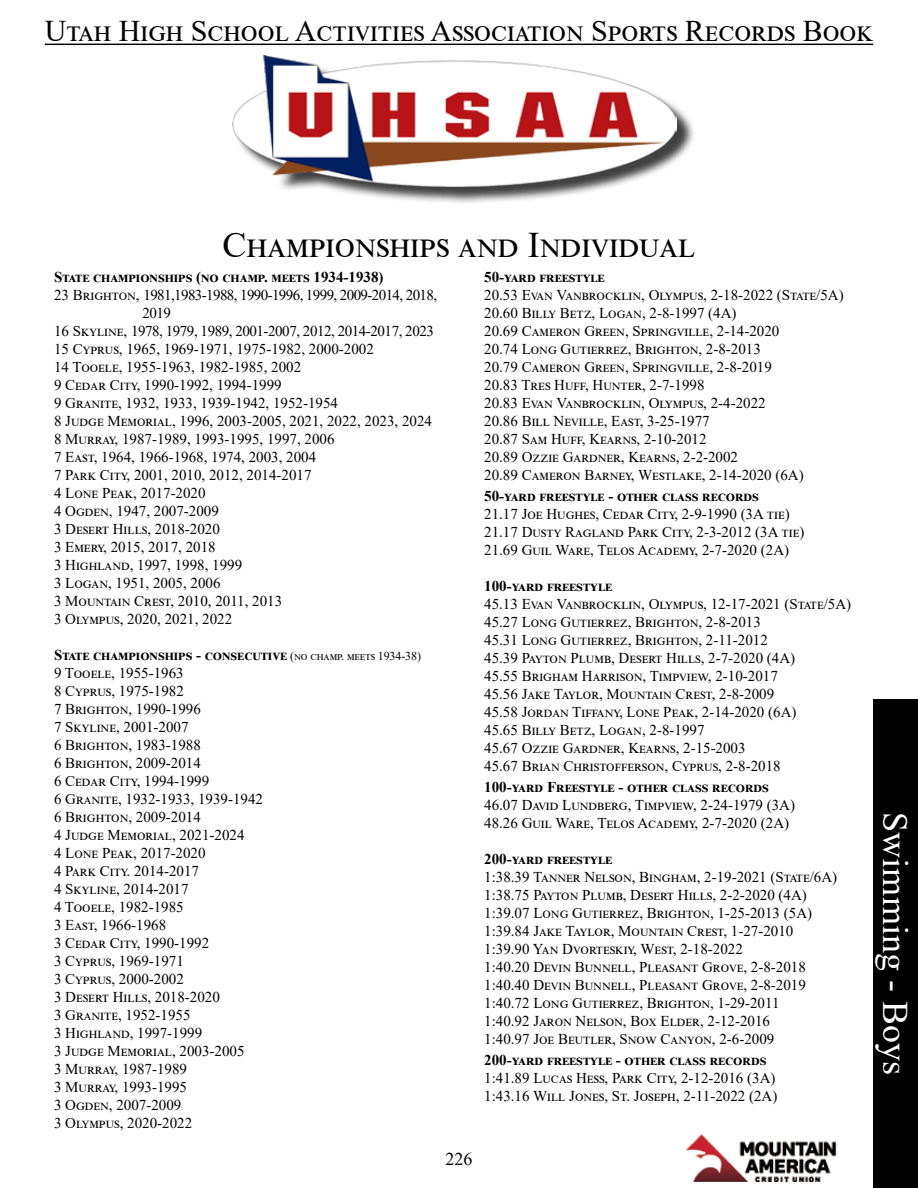
<style>
.page{position:relative;width:918px;height:1188px;background:#fff}
.page>*{position:absolute;margin:0;border:0;box-sizing:border-box;transform-origin:0 0}
.t1{font:36px "Times New Roman";color:#000}
.t2{font:36px "Times New Roman";color:#fff}
.t3{font:30px "Times New Roman";color:#000}
.t4{font:18px "Times New Roman";color:#000}
.t5{font:15px/18px "Times New Roman";color:#000}
.t6{font:700 15px "Times New Roman";color:#000}
.t7{font:15px "Times New Roman";letter-spacing:-.04em;color:#000}
.t8{font:15px "Times New Roman";letter-spacing:-.03em;color:#000}
.s1{font-weight:700}
.s2{font-size:12px}
</style>
<div class="page">
<hr style="left:45px;top:44px;width:828px;height:1px;background:#000">
<div style="left:235px;top:58px;width:461px;height:147px;background:#000;opacity:.75"></div>
<img style="left:232px;top:55px;width:445px;height:132px">
<img style="left:685px;top:1134px;width:152px;height:48px">
<div style="left:873px;top:699px;width:45px;height:489px;background:#000"></div>
<h2 class="t3" style="left:45px;top:10px;width:830px">Utah High School Activities Association Sports Records Book</h2>
<h1 class="t1" style="left:223px;top:220px;width:474px">Championships and Individual</h1>
<p class="t6" style="left:54px;top:266px;width:331px">State championships (no champ. meets 1934-1938)</p>
<p class="t7" style="left:54px;top:284px;width:385px">23 Brighton, 1981,1983-1988, 1990-1996, 1999, 2009-2014, 2018,</p>
<p class="t5" style="left:143px;top:303px;width:30px">2019</p>
<p class="t8" style="left:54px;top:320px;width:381px">16 Skyline, 1978, 1979, 1989, 2001-2007, 2012, 2014-2017, 2023</p>
<p class="t5" style="left:54px;top:339px;width:321px">15 Cyprus, 1965, 1969-1971, 1975-1982, 2000-2002</p>
<p class="t5" style="left:54px;top:357px;width:249px">14 Tooele, 1955-1963, 1982-1985, 2002</p>
<p class="t5" style="left:54px;top:375px;width:229px">9 Cedar City, 1990-1992, 1994-1999</p>
<p class="t5" style="left:54px;top:393px;width:286px">9 Granite, 1932, 1933, 1939-1942, 1952-1954</p>
<p class="t5" style="left:54px;top:411px;width:380px">8 Judge Memorial, 1996, 2003-2005, 2021, 2022, 2023, 2024</p>
<p class="t5" style="left:54px;top:429px;width:282px">8 Murray, 1987-1989, 1993-1995, 1997, 2006</p>
<p class="t5" style="left:54px;top:447px;width:264px">7 East, 1964, 1966-1968, 1974, 2003, 2004</p>
<p class="t5" style="left:54px;top:465px;width:259px">7 Park City, 2001, 2010, 2012, 2014-2017</p>
<p class="t5" style="left:54px;top:483px;width:153px">4 Lone Peak, 2017-2020</p>
<p class="t5" style="left:54px;top:501px;width:166px">4 Ogden, 1947, 2007-2009</p>
<p class="t5" style="left:54px;top:519px;width:167px">3 Desert Hills, 2018-2020</p>
<p class="t5" style="left:54px;top:537px;width:163px">3 Emery, 2015, 2017, 2018</p>
<p class="t5" style="left:54px;top:555px;width:190px">3 Highland, 1997, 1998, 1999</p>
<p class="t5" style="left:54px;top:573px;width:168px">3 Logan, 1951, 2005, 2006</p>
<p class="t5" style="left:54px;top:591px;width:230px">3 Mountain Crest, 2010, 2011, 2013</p>
<p class="t5" style="left:54px;top:609px;width:180px">3 Olympus, 2020, 2021, 2022</p>
<p class="t5" style="left:54px;top:645px;width:369px"><span class="s1">State championships - consecutive</span> <span class="s2">(no champ. meets 1934-38)<br></span>9 Tooele, 1955-1963<br>8 Cyprus, 1975-1982<br>7 Brighton, 1990-1996<br>7 Skyline, 2001-2007<br>6 Brighton, 1983-1988<br>6 Brighton, 2009-2014<br>6 Cedar City, 1994-1999<br>6 Granite, 1932-1933, 1939-1942<br>6 Brighton, 2009-2014<br>4 Judge Memorial, 2021-2024<br>4 Lone Peak, 2017-2020<br>4 Park City. 2014-2017<br>4 Skyline, 2014-2017<br>4 Tooele, 1982-1985<br>3 East, 1966-1968<br>3 Cedar City, 1990-1992<br>3 Cyprus, 1969-1971<br>3 Cyprus, 2000-2002<br>3 Desert Hills, 2018-2020<br>3 Granite, 1952-1955<br>3 Highland, 1997-1999<br>3 Judge Memorial, 2003-2005<br>3 Murray, 1987-1989<br>3 Murray, 1993-1995<br>3 Ogden, 2007-2009<br>3 Olympus, 2020-2022</p>
<p class="t4" style="left:446px;top:1146px;width:28px">226</p>
<p class="t6" style="left:484px;top:266px;width:122px">50-yard freestyle</p>
<p class="t5" style="left:484px;top:285px;width:361px">20.53 Evan Vanbrocklin, Olympus, 2-18-2022 (State/5A)<br>20.60 Billy Betz, Logan, 2-8-1997 (4A)<br>20.69 Cameron Green, Springville, 2-14-2020<br>20.74 Long Gutierrez, Brighton, 2-8-2013<br>20.79 Cameron Green, Springville, 2-8-2019<br>20.83 Tres Huff, Hunter, 2-7-1998<br>20.83 Evan Vanbrocklin, Olympus, 2-4-2022<br>20.86 Bill Neville, East, 3-25-1977<br>20.87 Sam Huff, Kearns, 2-10-2012<br>20.89 Ozzie Gardner, Kearns, 2-2-2002<br>20.89 Cameron Barney, Westlake, 2-14-2020 (6A)</p>
<p class="t6" style="left:484px;top:485px;width:276px">50-yard freestyle - other class records</p>
<p class="t5" style="left:484px;top:504px;width:322px">21.17 Joe Hughes, Cedar City, 2-9-1990 (3A tie)<br>21.17 Dusty Ragland Park City, 2-3-2012 (3A tie)<br>21.69 Guil Ware, Telos Academy, 2-7-2020 (2A)</p>
<p class="t6" style="left:484px;top:575px;width:129px">100-yard freestyle</p>
<p class="t5" style="left:484px;top:594px;width:369px">45.13 Evan Vanbrocklin, Olympus, 12-17-2021 (State/5A)<br>45.27 Long Gutierrez, Brighton, 2-8-2013<br>45.31 Long Gutierrez, Brighton, 2-11-2012<br>45.39 Payton Plumb, Desert Hills, 2-7-2020 (4A)<br>45.55 Brigham Harrison, Timpview, 2-10-2017<br>45.56 Jake Taylor, Mountain Crest, 2-8-2009<br>45.58 Jordan Tiffany, Lone Peak, 2-14-2020 (6A)<br>45.65 Billy Betz, Logan, 2-8-1997<br>45.67 Ozzie Gardner, Kearns, 2-15-2003<br>45.67 Brian Christofferson, Cyprus, 2-8-2018</p>
<p class="t6" style="left:484px;top:776px;width:286px">100-yard Freestyle - other class records</p>
<p class="t5" style="left:484px;top:795px;width:312px">46.07 David Lundberg, Timpview, 2-24-1979 (3A)<br>48.26 Guil Ware, Telos Academy, 2-7-2020 (2A)</p>
<p class="t6" style="left:484px;top:848px;width:129px">200-yard freestyle</p>
<p class="t5" style="left:484px;top:867px;width:355px">1:38.39 Tanner Nelson, Bingham, 2-19-2021 (State/6A)<br>1:38.75 Payton Plumb, Desert Hills, 2-2-2020 (4A)<br>1:39.07 Long Gutierrez, Brighton, 1-25-2013 (5A)<br>1:39.84 Jake Taylor, Mountain Crest, 1-27-2010<br>1:39.90 Yan Dvorteskiy, West, 2-18-2022<br>1:40.20 Devin Bunnell, Pleasant Grove, 2-8-2018<br>1:40.40 Devin Bunnell, Pleasant Grove, 2-8-2019<br>1:40.72 Long Gutierrez, Brighton, 1-29-2011<br>1:40.92 Jaron Nelson, Box Elder, 2-12-2016<br>1:40.97 Joe Beutler, Snow Canyon, 2-6-2009</p>
<p class="t6" style="left:484px;top:1049px;width:284px">200-yard freestyle - other class records</p>
<p class="t5" style="left:484px;top:1068px;width:295px">1:41.89 Lucas Hess, Park City, 2-12-2016 (3A)<br>1:43.16 Will Jones, St. Joseph, 2-11-2022 (2A)</p>
<h1 class="t2" style="left:920px;top:812px;width:264px;rotate:90deg">Swimming - Boys</h1>
</div>
